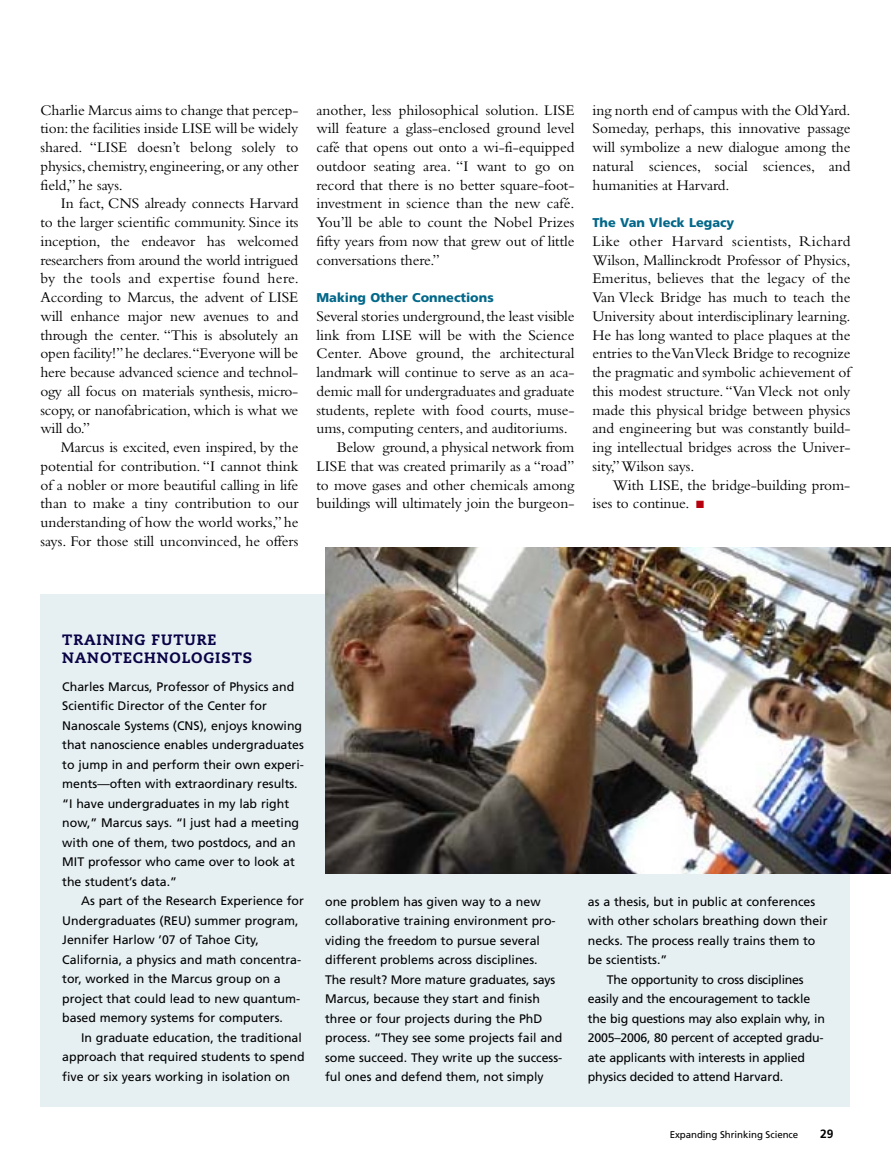
<style>
.page{position:relative;width:891px;height:1161px;background:#fff}
.page>*{position:absolute;margin:0;border:0;box-sizing:border-box;transform-origin:0 0}
.t1{font:15.3px/18.8px "Bembo";letter-spacing:-.005em;color:#000;text-align:justify}
.t2{font:800 15px/18px "Caecilia LT Std";letter-spacing:.06em;color:#0a0346}
.t3{font:900 12.75px "Frutiger";color:#036889}
.t4{font:12.3px/19.5px "Frutiger Roman";color:#000}
.t5{font:700 12px "Frutiger";color:#000}
.t6{font:9.75px "Frutiger Roman";letter-spacing:-.005em;color:#000}
.s1{color:#b7000e}
</style>
<div class="page">
<div style="left:40px;top:594px;width:810px;height:513px;background:#e6f0f3"></div>
<img style="left:326px;top:548px;width:565px;height:326px">
<p class="t1" style="left:40px;top:102px;width:260px">Charlie Marcus aims to change that percep&shy;tion:the facilities inside LISE will be widely shared. “LISE doesn’t belong solely to physics,chemistry,engineering,or any other field,” he says.</p>
<p class="t1" style="left:40px;top:196px;width:260px;text-indent:20px">In fact, CNS already connects Harvard to the larger scientific community. Since its inception, the endeavor has welcomed researchers from around the world intrigued by the tools and expertise found here.<br>According to Marcus, the advent of LISE will enhance major new avenues to and through the center. “This is absolutely an open facility!”he declares.“Everyone will be here because advanced science and technol&shy;ogy all focus on materials synthesis, micro&shy;scopy, or nanofabrication, which is what we will do.”</p>
<p class="t1" style="left:41px;top:440px;width:260px;text-indent:20px">Marcus is excited, even inspired, by the potential for contribution. “I cannot think of a nobler or more beautiful calling in life than to make a tiny contribution to our understanding of how the world works,”he says. For those still unconvinced, he offers</p>
<p class="t1" style="left:317px;top:102px;width:260px">another, less philosophical solution. LISE will feature a glass-enclosed ground level café that opens out onto a wi-fi-equipped outdoor seating area. “I want to go on record that there is no better square-foot&shy;investment in science than the new café.<br>You’ll be able to count the Nobel Prizes fifty years from now that grew out of little conversations there.”</p>
<p class="t3" style="left:317px;top:293px;width:179px">Making Other Connections</p>
<p class="t1" style="left:317px;top:309px;width:259px">Several stories underground,the least visible</p>
<p class="t1" style="left:317px;top:327px;width:259px">link from LISE will be with the Science</p>
<p class="t1" style="left:317px;top:346px;width:260px">Center. Above ground, the architectural</p>
<p class="t1" style="left:317px;top:365px;width:260px">landmark will continue to serve as an aca-</p>
<p class="t1" style="left:317px;top:384px;width:260px">demic mall for undergraduates and graduate</p>
<p class="t1" style="left:317px;top:402px;width:260px">students, replete with food courts, muse-</p>
<p class="t1" style="left:317px;top:421px;width:253px">ums, computing centers, and auditoriums.</p>
<p class="t1" style="left:337px;top:440px;width:239px">Below ground,a physical network from</p>
<p class="t1" style="left:317px;top:459px;width:259px">LISE that was created primarily as a “road”</p>
<p class="t1" style="left:317px;top:477px;width:259px">to move gases and other chemicals among</p>
<p class="t1" style="left:317px;top:496px;width:259px">buildings will ultimately join the burgeon-</p>
<p class="t1" style="left:593px;top:102px;width:260px">ing north end of campus with the Old Yard.<br>Someday, perhaps, this innovative passage will symbolize a new dialogue among the natural sciences, social sciences, and humanities at Harvard.</p>
<p class="t3" style="left:593px;top:218px;width:143px">The Van Vleck Legacy</p>
<p class="t1" style="left:593px;top:234px;width:260px">Like other Harvard scientists, Richard Wilson, Mallinckrodt Professor of Physics, Emeritus, believes that the legacy of the Van Vleck Bridge has much to teach the University about interdisciplinary learning.<br>He has long wanted to place plaques at the entries to the Van Vleck Bridge to recognize the pragmatic and symbolic achievement of this modest structure. “Van Vleck not only made this physical bridge between physics and engineering but was constantly build&shy;ing intellectual bridges across the Univer&shy;sity,”Wilson says.</p>
<p class="t1" style="left:593px;top:477px;width:259px;text-indent:20px">With LISE, the bridge-building prom&shy;ises to continue. <span class="s1">■</span></p>
<p class="t2" style="left:62px;top:632px;width:192px">TRAINING FUTURE<br>NANOTECHNOLOGISTS</p>
<p class="t4" style="left:62px;top:678px;width:243px">Charles Marcus, Professor of Physics and Scientific Director of the Center for Nanoscale Systems (CNS), enjoys knowing that nanoscience enables undergraduates to jump in and perform their own experi&shy;ments—often with extraordinary results. “I have undergraduates in my lab right now,” Marcus says. “I just had a meeting with one of them, two postdocs, and an MIT professor who came over to look at the student’s data.”</p>
<p class="t4" style="left:62px;top:892px;width:243px;text-indent:19px">As part of the Research Experience for Undergraduates (REU) summer program, Jennifer Harlow ’07 of Tahoe City, California, a physics and math concentra&shy;tor, worked in the Marcus group on a project that could lead to new quantum&shy;based memory systems for computers.</p>
<p class="t4" style="left:62px;top:1029px;width:244px;text-indent:19px">In graduate education, the traditional approach that required students to spend five or six years working in isolation on</p>
<p class="t4" style="left:325px;top:893px;width:239px">one problem has given way to a new collaborative training environment pro&shy;viding the freedom to pursue several different problems across disciplines.<br>The result? More mature graduates, says Marcus, because they start and finish three or four projects during the PhD process. “They see some projects fail and some succeed. They write up the success&shy;ful ones and defend them, not simply</p>
<p class="t4" style="left:588px;top:893px;width:229px">as a thesis, but in public at conferences</p>
<p class="t4" style="left:588px;top:912px;width:241px">with other scholars breathing down their</p>
<p class="t4" style="left:588px;top:932px;width:229px">necks. The process really trains them to</p>
<p class="t4" style="left:588px;top:951px;width:81px">be scientists.”</p>
<p class="t4" style="left:607px;top:971px;width:198px">The opportunity to cross disciplines</p>
<p class="t4" style="left:588px;top:990px;width:224px">easily and the encouragement to tackle</p>
<p class="t4" style="left:588px;top:1010px;width:239px">the big questions may also explain why, in</p>
<p class="t4" style="left:588px;top:1029px;width:237px">2005–2006, 80 percent of accepted gradu-</p>
<p class="t4" style="left:588px;top:1049px;width:219px">ate applicants with interests in applied</p>
<p class="t4" style="left:588px;top:1068px;width:197px">physics decided to attend Harvard.</p>
<p class="t6" style="left:670px;top:1131px;width:130px">Expanding Shrinking Science</p>
<p class="t5" style="left:820px;top:1129px;width:15px">29</p>
</div>
